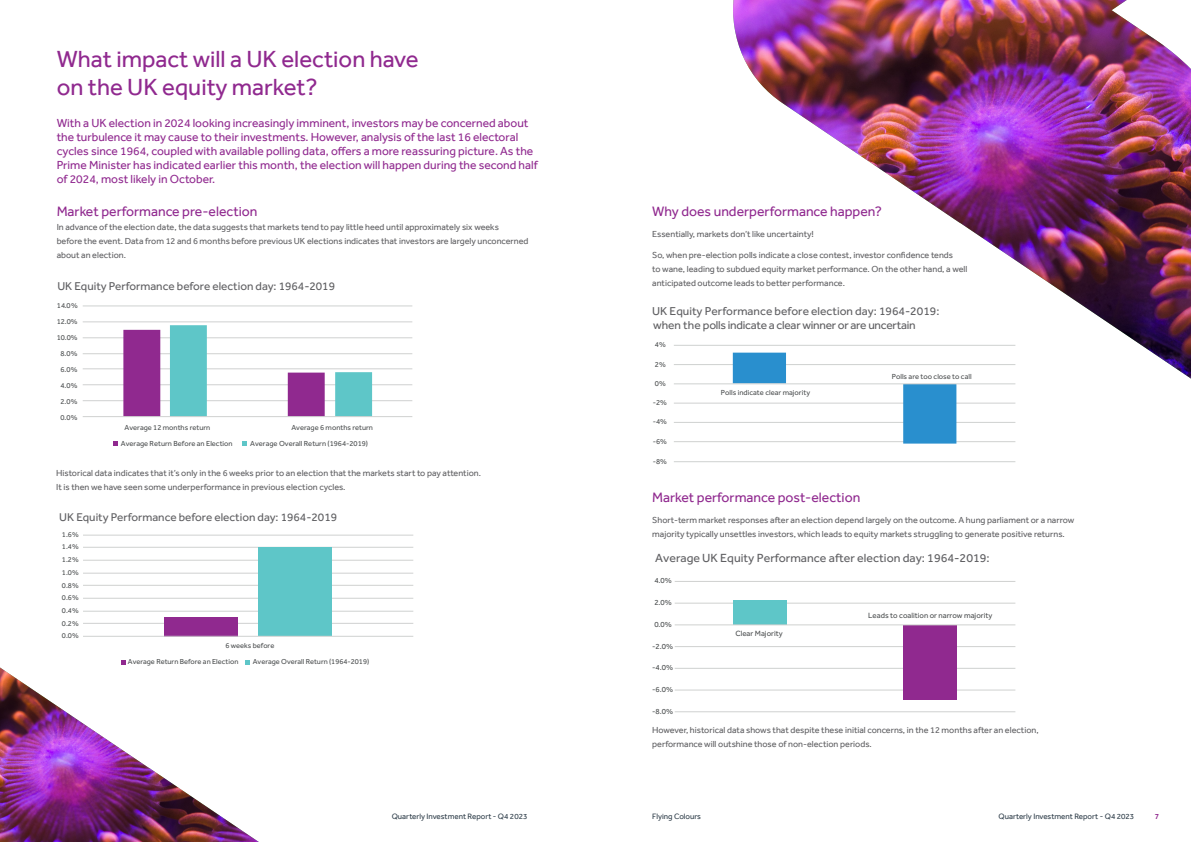
<style>
.page{position:relative;width:1191px;height:842px;background:#fff}
.page>*{position:absolute;margin:0;border:0;box-sizing:border-box;transform-origin:0 0}
.Heading{font:24px/28px "Effra";color:#90298f}
.body{font:14px "Effra";color:#90298f}
.t1{font:12.2px "Effra";color:#5f5f62}
.body-2{font:12px/14px "Effra";color:#90298f}
.t2{font:11.8px/14.1px "Effra";color:#5f5f62}
.t3{font:11.7px "Effra";color:#5f5f62}
.t4{font:11.6px "Effra";color:#5f5f62}
.body-3{font:9px/14px "Effra";color:#5f5f62}
.t5{font:8px "Effra";color:#2e3d49}
.t6{font:500 8px "Effra";color:#90298f}
.t7{font:7.9px "Effra";color:#4c4f50}
.t8{font:7.6px "Effra";color:#4c4f50}
.t9{font:7.5px "Effra";color:#4c4f50}
</style>
<div class="page">
<img style="left:733px;top:0;width:458px;height:379px">
<hr style="left:674px;top:461px;width:341px;height:1px;background:#cfd1d0">
<hr style="left:674px;top:441px;width:341px;height:1px;background:#cfd1d0">
<hr style="left:674px;top:422px;width:341px;height:1px;background:#cfd1d0">
<hr style="left:674px;top:403px;width:341px;height:1px;background:#cfd1d0">
<hr style="left:674px;top:364px;width:341px;height:1px;background:#cfd1d0">
<hr style="left:674px;top:345px;width:341px;height:1px;background:#cfd1d0">
<svg style="left:733px;top:353px;width:223px;height:91px"></svg>
<hr style="left:674px;top:384px;width:341px;height:1px;background:#cfd1d0">
<hr style="left:674px;top:711px;width:341px;height:1px;background:#cfd1d0">
<hr style="left:674px;top:690px;width:341px;height:1px;background:#cfd1d0">
<hr style="left:674px;top:668px;width:341px;height:1px;background:#cfd1d0">
<hr style="left:674px;top:646px;width:341px;height:1px;background:#cfd1d0">
<hr style="left:674px;top:603px;width:341px;height:1px;background:#cfd1d0">
<hr style="left:674px;top:581px;width:341px;height:1px;background:#cfd1d0">
<div style="left:733px;top:600px;width:53px;height:25px;background:#5ec6c8"></div>
<div style="left:903px;top:625px;width:53px;height:75px;background:#90298f"></div>
<hr style="left:674px;top:625px;width:341px;height:1px;background:#cfd1d0">
<img style="left:0;top:667px;width:259px;height:175px">
<hr style="left:83px;top:400px;width:329px;height:1px;background:#cfd1d0">
<hr style="left:83px;top:384px;width:329px;height:1px;background:#cfd1d0">
<hr style="left:83px;top:369px;width:329px;height:1px;background:#cfd1d0">
<hr style="left:83px;top:353px;width:329px;height:1px;background:#cfd1d0">
<hr style="left:83px;top:338px;width:329px;height:1px;background:#cfd1d0">
<hr style="left:83px;top:322px;width:329px;height:1px;background:#cfd1d0">
<hr style="left:83px;top:306px;width:329px;height:1px;background:#cfd1d0">
<svg style="left:113px;top:441px;width:4px;height:5px"></svg>
<svg style="left:243px;top:442px;width:4px;height:4px"></svg>
<svg style="left:123px;top:325px;width:249px;height:91px"></svg>
<hr style="left:83px;top:416px;width:329px;height:1px;background:#cfd1d0">
<div style="left:57px;top:505px;width:365px;height:169px;background:#fff"></div>
<hr style="left:83px;top:623px;width:330px;height:1px;background:#cfd1d0">
<hr style="left:83px;top:611px;width:330px;height:1px;background:#cfd1d0">
<hr style="left:83px;top:598px;width:330px;height:1px;background:#cfd1d0">
<hr style="left:83px;top:585px;width:330px;height:1px;background:#cfd1d0">
<hr style="left:83px;top:573px;width:330px;height:1px;background:#cfd1d0">
<hr style="left:83px;top:560px;width:330px;height:1px;background:#cfd1d0">
<hr style="left:83px;top:547px;width:330px;height:1px;background:#cfd1d0">
<hr style="left:83px;top:535px;width:330px;height:1px;background:#cfd1d0">
<div style="left:164px;top:617px;width:74px;height:19px;background:#90298f"></div>
<div style="left:258px;top:548px;width:74px;height:88px;background:#5ec6c8"></div>
<svg style="left:121px;top:660px;width:4px;height:4px"></svg>
<svg style="left:246px;top:660px;width:4px;height:4px"></svg>
<hr style="left:83px;top:636px;width:330px;height:1px;background:#cfd1d0">
<p class="Heading" style="left:57px;top:45px;width:363px">What impact will a UK election have on the UK equity market?</p>
<p class="body-2" style="left:57px;top:116px;width:482px">With a UK election in 2024 looking increasingly imminent, investors may be concerned about the turbulence it may cause to their investments. However, analysis of the last 16 electoral cycles since 1964, coupled with available polling data, offers a more reassuring picture. As the Prime Minister has indicated earlier this month, the election will happen during the second half of 2024, most likely in October.</p>
<p class="body" style="left:57px;top:203px;width:202px">Market performance pre-election</p>
<p class="body-3" style="left:57px;top:220px;width:473px">In advance of the election date, the data suggests that markets tend to pay little heed until approximately six weeks<br>before the event. Data from 12 and 6 months before previous UK elections indicates that investors are largely unconcerned about an election.</p>
<p class="t3" style="left:57px;top:279px;width:279px">UK Equity Performance before election day: 1964-2019</p>
<p class="t9" style="left:57px;top:301px;width:23px">14.0%</p>
<p class="t9" style="left:57px;top:317px;width:22px">12.0%</p>
<p class="t9" style="left:57px;top:333px;width:22px">10.0%</p>
<p class="t9" style="left:61px;top:349px;width:18px">8.0%</p>
<p class="t9" style="left:61px;top:365px;width:18px">6.0%</p>
<p class="t9" style="left:61px;top:381px;width:18px">4.0%</p>
<p class="t9" style="left:61px;top:397px;width:18px">2.0%</p>
<p class="t9" style="left:61px;top:413px;width:18px">0.0%</p>
<p class="t9" style="left:125px;top:423px;width:87px">Average 12 months return</p>
<p class="t9" style="left:291px;top:423px;width:83px">Average 6 months return</p>
<p class="t9" style="left:121px;top:439px;width:113px">Average Return Before an Election</p>
<p class="t9" style="left:250px;top:439px;width:119px">Average Overall Return (1964-2019)</p>
<p class="body-3" style="left:56px;top:466px;width:426px">Historical data indicates that it’s only in the 6 weeks prior to an election that the markets start to pay attention.<br>It is then we have seen some underperformance in previous election cycles.</p>
<p class="t4" style="left:59px;top:510px;width:279px">UK Equity Performance before election day: 1964-2019</p>
<p class="t9" style="left:62px;top:530px;width:18px">1.6%</p>
<p class="t9" style="left:62px;top:542px;width:18px">1.4%</p>
<p class="t9" style="left:62px;top:555px;width:18px">1.2%</p>
<p class="t9" style="left:62px;top:568px;width:18px">1.0%</p>
<p class="t9" style="left:62px;top:581px;width:18px">0.8%</p>
<p class="t9" style="left:62px;top:593px;width:18px">0.6%</p>
<p class="t9" style="left:62px;top:606px;width:18px">0.4%</p>
<p class="t9" style="left:62px;top:619px;width:18px">0.2%</p>
<p class="t9" style="left:62px;top:631px;width:18px">0.0%</p>
<p class="t9" style="left:225px;top:641px;width:50px">6 weeks before</p>
<p class="t9" style="left:128px;top:657px;width:112px">Average Return Before an Election</p>
<p class="t9" style="left:253px;top:657px;width:118px">Average Overall Return (1964-2019)</p>
<p class="body" style="left:652px;top:203px;width:231px">Why does underperformance happen?</p>
<p class="body-3" style="left:652px;top:227px;width:163px">Essentially, markets don’t like uncertainty!</p>
<p class="body-3" style="left:652px;top:248px;width:316px">So, when pre-election polls indicate a close contest, investor confidence tends<br>to wane, leading to subdued equity market performance. On the other hand, a well anticipated outcome leads to better performance.</p>
<p class="t2" style="left:652px;top:304px;width:289px">UK Equity Performance before election day: 1964-2019: when the polls indicate a clear winner or are uncertain</p>
<p class="t8" style="left:655px;top:340px;width:12px">4%</p>
<p class="t8" style="left:655px;top:359px;width:12px">2%</p>
<p class="t8" style="left:655px;top:379px;width:12px">0%</p>
<p class="t8" style="left:653px;top:398px;width:16px">-2%</p>
<p class="t8" style="left:653px;top:417px;width:16px">-4%</p>
<p class="t8" style="left:653px;top:437px;width:16px">-6%</p>
<p class="t8" style="left:653px;top:457px;width:16px">-8%</p>
<p class="t8" style="left:721px;top:388px;width:91px">Polls indicate clear majority</p>
<p class="t8" style="left:891px;top:371px;width:81px">Polls are too close to call</p>
<p class="body" style="left:652px;top:489px;width:210px">Market performance post-election</p>
<p class="body-3" style="left:652px;top:513px;width:423px">Short-term market responses after an election depend largely on the outcome. A hung parliament or a narrow majority typically unsettles investors, which leads to equity markets struggling to generate positive returns.</p>
<p class="t1" style="left:655px;top:550px;width:336px">Average UK Equity Performance after election day: 1964-2019:</p>
<p class="t7" style="left:654px;top:576px;width:19px">4.0%</p>
<p class="t7" style="left:654px;top:598px;width:19px">2.0%</p>
<p class="t7" style="left:654px;top:619px;width:19px">0.0%</p>
<p class="t7" style="left:652px;top:641px;width:23px">-2.0%</p>
<p class="t7" style="left:652px;top:663px;width:23px">-4.0%</p>
<p class="t7" style="left:652px;top:685px;width:23px">-6.0%</p>
<p class="t7" style="left:652px;top:706px;width:23px">-8.0%</p>
<p class="t7" style="left:735px;top:629px;width:49px">Clear Majority</p>
<p class="t7" style="left:868px;top:611px;width:126px">Leads to coalition or narrow majority</p>
<p class="body-3" style="left:652px;top:723px;width:388px">However, historical data shows that despite these initial concerns, in the 12 months after an election, performance will outshine those of non-election periods.</p>
<p class="t5" style="left:392px;top:812px;width:137px">Quarterly Investment Report - Q4 2023</p>
<p class="t5" style="left:652px;top:812px;width:50px">Flying Colours</p>
<p class="t5" style="left:998px;top:812px;width:137px">Quarterly Investment Report - Q4 2023</p>
<p class="t6" style="left:1154px;top:812px;width:6px">7</p>
</div>
